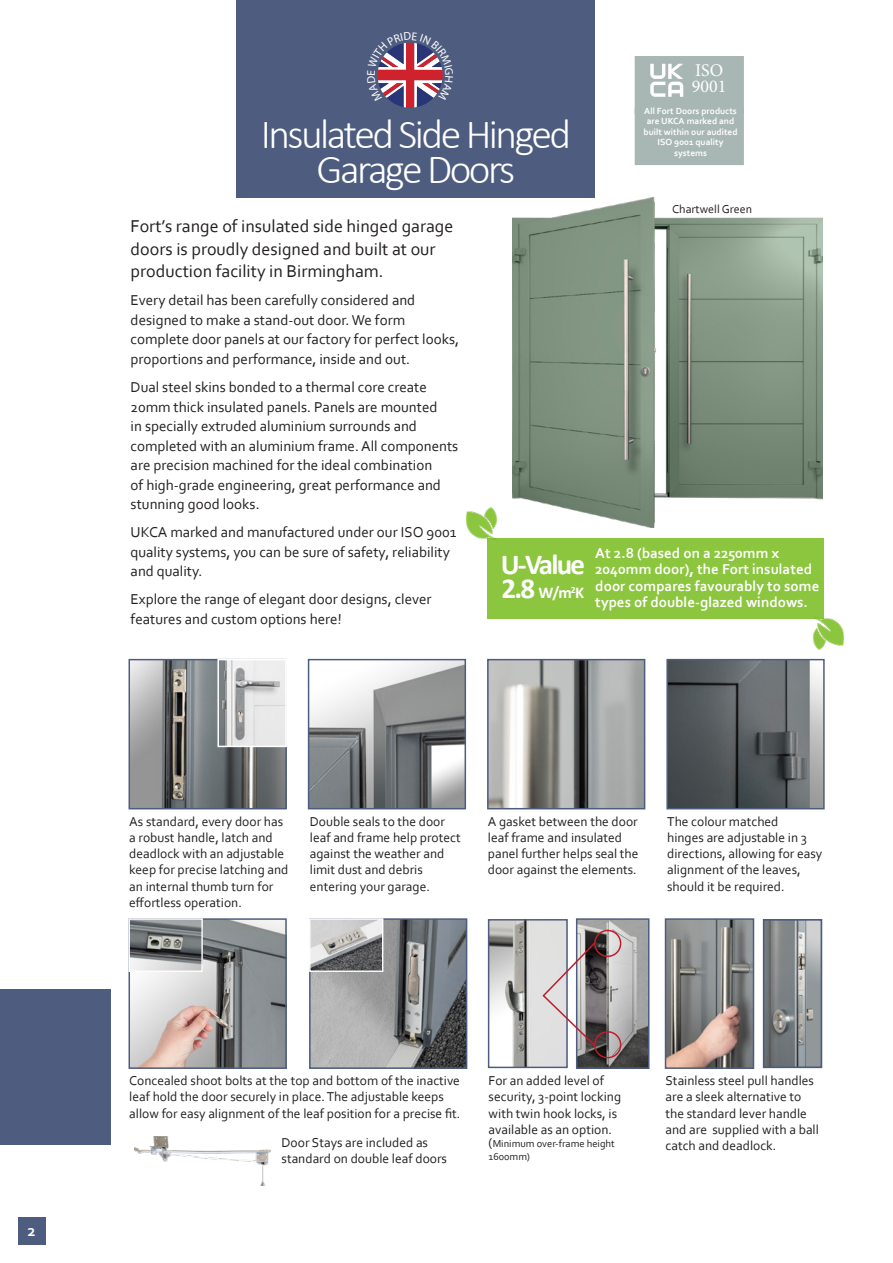
<style>
.page{position:relative;width:893px;height:1263px;background:#fff}
.page>*{position:absolute;margin:0;border:0;box-sizing:border-box;transform-origin:0 0}
.t1{font:300 41.55px/34.5px "Calibri";letter-spacing:-.06em;color:#fff;text-align:center}
.t2{font:700 28.95px "Calibri";letter-spacing:-.06em;color:#fff}
.t3{font:18px/22.5px "Corbel";color:#231f20}
.t4{font:18px/16.5px "Minion Pro";color:#fff}
.t5{font:700 16.5px "Calibri";color:#fff}
.t6{font:700 16.5px "Corbel";color:#fff}
.t7{font:15px/19.5px "Corbel";color:#231f20}
.t8{font:700 15px/16.5px "Corbel";color:#fff}
.t9{font:13.5px/16.2px "Corbel";color:#231f20}
.t10{font:12px "Corbel";color:#231f20}
.t11{font:10.5px/12.6px "Corbel";color:#231f20}
.t12{font:700 9.3px/10.5px "Corbel";color:#fff;text-align:center}
.s1{font-size:28.95px}
.s2{font-size:13.5px}
</style>
<div class="page">
<div style="left:18px;top:1217px;width:27px;height:27px;background:#4e5d7f"></div>
<div style="left:0;top:989px;width:111px;height:156px;background:#4e5d7f"></div>
<div style="left:236px;top:0;width:359px;height:198px;background:#4e5d7f"></div>
<div style="left:635px;top:56px;width:109px;height:58px;background:#a8b7b3"></div>
<div style="left:635px;top:107px;width:109px;height:58px;background:#a8b7b3"></div>
<svg style="left:650px;top:64px;width:33px;height:33px"></svg>
<img style="left:512px;top:198px;width:310px;height:330px">
<img style="left:311px;top:662px;width:152px;height:144px">
<div style="left:308px;top:659px;width:158px;height:150px;border:2px solid #4e5d7f"></div>
<img style="left:132px;top:921px;width:152px;height:145px">
<div style="left:129px;top:918px;width:158px;height:151px;border:2px solid #4e5d7f"></div>
<img style="left:131px;top:920px;width:70px;height:50px">
<div style="left:129px;top:918px;width:74px;height:54px;border:1px solid #fff"></div>
<img style="left:312px;top:921px;width:152px;height:145px">
<div style="left:309px;top:918px;width:158px;height:151px;border:2px solid #4e5d7f"></div>
<img style="left:311px;top:920px;width:70px;height:50px">
<div style="left:309px;top:918px;width:74px;height:54px;border:1px solid #fff"></div>
<img style="left:669px;top:662px;width:153px;height:144px">
<div style="left:666px;top:659px;width:159px;height:150px;border:2px solid #4e5d7f"></div>
<img style="left:490px;top:662px;width:152px;height:144px">
<div style="left:487px;top:659px;width:158px;height:150px;border:2px solid #4e5d7f"></div>
<img style="left:668px;top:921px;width:83px;height:145px">
<div style="left:665px;top:918px;width:89px;height:151px;border:2px solid #4e5d7f"></div>
<img style="left:766px;top:922px;width:53px;height:143px">
<div style="left:763px;top:919px;width:59px;height:149px;border:2px solid #4e5d7f"></div>
<img style="left:579px;top:921px;width:67px;height:145px">
<div style="left:576px;top:918px;width:73px;height:151px;border:2px solid #4e5d7f"></div>
<img style="left:490px;top:921px;width:76px;height:145px">
<div style="left:488px;top:919px;width:80px;height:149px;border:1px solid #4e5d7f"></div>
<img style="left:132px;top:662px;width:152px;height:144px">
<div style="left:129px;top:659px;width:158px;height:150px;border:2px solid #4e5d7f"></div>
<img style="left:220px;top:662px;width:64px;height:82px">
<div style="left:217px;top:659px;width:70px;height:88px;border:2px solid #fff"></div>
<div style="left:488px;top:538px;width:336px;height:80px;background:#8bc63e"></div>
<img style="left:466px;top:507px;width:31px;height:34px">
<img style="left:810px;top:617px;width:34px;height:33px">
<div style="left:594px;top:930px;width:27px;height:27px;border:2px solid #be1d2c;border-radius:50%"></div>
<div style="left:594px;top:1031px;width:27px;height:27px;border:2px solid #be1d2c;border-radius:50%"></div>
<svg style="left:541px;top:940px;width:56px;height:107px"></svg>
<img style="left:134px;top:1136px;width:136px;height:49px">
<svg style="left:377px;top:42px;width:66px;height:66px"></svg>
<p class="t6" style="left:27px;top:1221px;width:10px">2</p>
<h1 class="t1" style="left:261px;top:117px;width:312px">Insulated Side Hinged<br>Garage Doors</h1>
<h3 class="t3" style="left:131px;top:215px;width:324px">Fort’s range of insulated side hinged garage doors is proudly designed and built at our production facility in Birmingham.</h3>
<p class="t7" style="left:131px;top:290px;width:330px">Every detail has been carefully considered and designed to make a stand-out door. We form complete door panels at our factory for perfect looks, proportions and performance, inside and out.</p>
<p class="t7" style="left:131px;top:377px;width:329px">Dual steel skins bonded to a thermal core create 20mm thick insulated panels. Panels are mounted<br>in specially extruded aluminium surrounds and completed with an aluminium frame. All components are precision machined for the ideal combination<br>of high-grade engineering, great performance and stunning good looks.</p>
<p class="t7" style="left:131px;top:522px;width:327px">UKCA marked and manufactured under our ISO 9001 quality systems, you can be sure of safety, reliability and quality.</p>
<p class="t7" style="left:131px;top:589px;width:302px">Explore the range of elegant door designs, clever features and custom options here!</p>
<h2 class="t2" style="left:501px;top:546px;width:86px">U-Value</h2>
<p class="t5" style="left:502px;top:582px;width:84px"><span class="s1">2.8</span> W/m<sup>2</sup>K</p>
<h3 class="t4" style="left:692px;top:62px;width:36px">ISO<br>9001</h3>
<p class="t12" style="left:643px;top:105px;width:95px">All Fort Doors products are UKCA marked and built within our audited<br>ISO 9001 quality systems</p>
<p class="t10" style="left:672px;top:202px;width:81px">Chartwell Green</p>
<p class="t8" style="left:595px;top:544px;width:226px">At 2.8 (based on a 2250mm x<br>2040mm door), the Fort insulated door compares favourably to some types of double-glazed windows.</p>
<p class="t9" style="left:129px;top:813px;width:161px">As standard, every door has a robust handle, latch and deadlock with an adjustable keep for precise latching and an internal thumb turn for effortless operation.</p>
<p class="t9" style="left:310px;top:813px;width:152px">Double seals to the door leaf and frame help protect against the weather and limit dust and debris entering your garage.</p>
<p class="t9" style="left:488px;top:813px;width:152px">A gasket between the door leaf frame and insulated panel further helps seal the door against the elements.</p>
<p class="t9" style="left:667px;top:813px;width:157px">The colour matched<br>hinges are adjustable in 3 directions, allowing for easy alignment of the leaves, should it be required.</p>
<p class="t9" style="left:129px;top:1072px;width:333px">Concealed shoot bolts at the top and bottom of the inactive leaf hold the door securely in place. The adjustable keeps allow for easy alignment of the leaf position for a precise fit.</p>
<p class="t9" style="left:282px;top:1134px;width:167px">Door Stays are included as standard on double leaf doors</p>
<p class="t9" style="left:489px;top:1072px;width:134px">For an added level of security, 3-point locking with twin hook locks, is available as an option.</p>
<p class="t11" style="left:489px;top:1137px;width:128px"><span class="s2">(</span>Minimum over-frame height<br>1600mm)</p>
<p class="t9" style="left:665px;top:1072px;width:155px">Stainless steel pull handles are a sleek alternative to the standard lever handle and are supplied with a ball catch and deadlock.</p>
</div>
